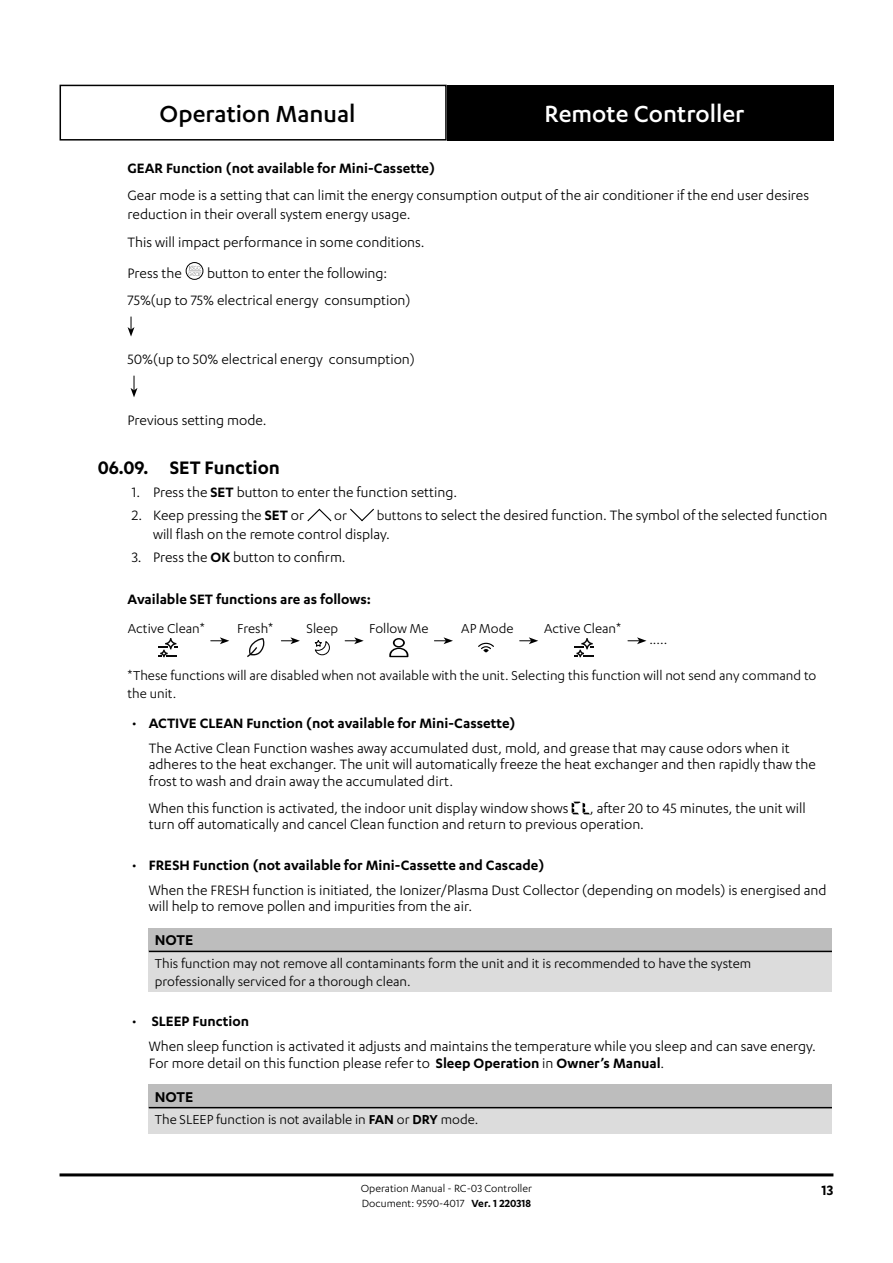
<style>
.page{position:relative;width:893px;height:1263px;background:#fff}
.page>*{position:absolute;margin:0;border:0;box-sizing:border-box;transform-origin:0 0}
.t1{font:500 27px "Karbon";color:#fff}
.t2{font:500 27px "Karbon";color:#000}
.t3{font:600 21px "Karbon";color:#000}
.NOTES_Title{font:600 16.5px "Karbon";color:#000}
.Paragraph_under_bull{font:15.75px/16.5px "Karbon";color:#000}
.Paragraph_2__Sub{font:15.75px/18.9px "Karbon";color:#000}
.Paragraph_02__Sub__B{font:600 15.75px "Karbon";color:#000}
.NOTES_Content{font:15px/18px "Karbon";color:#000}
.TABLE_Content_Regula{font:15px "Karbon";color:#000}
.t4{font:12px/14.4px "Karbon";color:#000}
.s1{font-weight:600}
.s2{font-size:15px}
.s3{font-weight:400}
</style>
<div class="page">
<hr style="left:60px;top:1173px;width:773px;height:3px;background:#000">
<div style="left:60px;top:85px;width:387px;height:56px;border:2px solid #000"></div>
<div style="left:447px;top:85px;width:386px;height:56px;background:#000"></div>
<div style="left:186px;top:262px;width:17px;height:18px;border:1px solid #000;border-radius:50%"></div>
<svg style="left:188px;top:266px;width:13px;height:10px"></svg>
<svg style="left:128px;top:317px;width:6px;height:20px"></svg>
<svg style="left:131px;top:376px;width:6px;height:21px"></svg>
<svg style="left:307px;top:508px;width:25px;height:14px"></svg>
<svg style="left:350px;top:508px;width:24px;height:14px"></svg>
<svg style="left:211px;top:637px;width:18px;height:7px"></svg>
<svg style="left:281px;top:637px;width:19px;height:7px"></svg>
<svg style="left:345px;top:637px;width:19px;height:7px"></svg>
<svg style="left:434px;top:637px;width:19px;height:7px"></svg>
<svg style="left:520px;top:637px;width:18px;height:7px"></svg>
<svg style="left:628px;top:637px;width:18px;height:7px"></svg>
<svg style="left:158px;top:638px;width:19px;height:19px"></svg>
<svg style="left:247px;top:638px;width:18px;height:19px"></svg>
<svg style="left:314px;top:640px;width:16px;height:15px"></svg>
<svg style="left:389px;top:638px;width:19px;height:19px"></svg>
<svg style="left:478px;top:642px;width:16px;height:11px"></svg>
<svg style="left:574px;top:638px;width:20px;height:19px"></svg>
<svg style="left:572px;top:802px;width:18px;height:12px"></svg>
<div style="left:149px;top:928px;width:683px;height:23px;background:#bdbdbd"></div>
<div style="left:149px;top:951px;width:683px;height:41px;background:#dcdcdc"></div>
<hr style="left:149px;top:951px;width:683px;height:1px;background:#000">
<div style="left:149px;top:1084px;width:683px;height:24px;background:#bdbdbd"></div>
<div style="left:149px;top:1108px;width:683px;height:25px;background:#dcdcdc"></div>
<hr style="left:149px;top:1107px;width:683px;height:1px;background:#000">
<h1 class="t2" style="left:160px;top:98px;width:197px">Operation Manual</h1>
<h1 class="t1" style="left:545px;top:99px;width:201px">Remote Controller</h1>
<p class="Paragraph_02__Sub__B" style="left:128px;top:159px;width:309px">GEAR Function (not available for Mini-Cassette)</p>
<p class="Paragraph_2__Sub" style="left:128px;top:186px;width:683px">Gear mode is a setting that can limit the energy consumption output of the air conditioner if the end user desires reduction in their overall system energy usage.</p>
<p class="Paragraph_2__Sub" style="left:128px;top:232px;width:299px">This will impact performance in some conditions.</p>
<p class="Paragraph_2__Sub" style="left:128px;top:263px;width:56px">Press the</p>
<p class="Paragraph_2__Sub" style="left:207px;top:263px;width:182px">button to enter the following:</p>
<p class="Paragraph_2__Sub" style="left:128px;top:290px;width:284px">75%(up to 75% electrical energy consumption)</p>
<p class="Paragraph_2__Sub" style="left:128px;top:349px;width:289px">50%(up to 50% electrical energy consumption)</p>
<p class="Paragraph_2__Sub" style="left:128px;top:410px;width:141px">Previous setting mode.</p>
<p class="t3" style="left:98px;top:455px;width:184px">06.09. SET Function</p>
<p class="Paragraph_under_bull" style="left:132px;top:483px;width:327px">1. Press the <span class="s1">SET</span> button to enter the function setting.</p>
<p class="Paragraph_under_bull" style="left:132px;top:506px;width:174px">2. Keep pressing the <span class="s1">SET</span> or</p>
<p class="NOTES_Content" style="left:334px;top:506px;width:14px">or</p>
<p class="Paragraph_under_bull" style="left:153px;top:505px;width:676px;line-height:18.9px;text-indent:224px"><span class="s2">buttons</span> to select the desired function. The symbol of the selected function will flash on the remote control display.</p>
<p class="Paragraph_under_bull" style="left:132px;top:548px;width:215px">3. Press the <span class="s1">OK</span> button to confirm.</p>
<p class="Paragraph_02__Sub__B" style="left:128px;top:591px;width:245px">Available SET functions are as follows:</p>
<p class="TABLE_Content_Regula" style="left:128px;top:620px;width:79px">Active Clean*</p>
<p class="TABLE_Content_Regula" style="left:237px;top:620px;width:38px">Fresh*</p>
<p class="TABLE_Content_Regula" style="left:307px;top:620px;width:33px">Sleep</p>
<p class="TABLE_Content_Regula" style="left:369px;top:620px;width:61px">Follow Me</p>
<p class="TABLE_Content_Regula" style="left:461px;top:620px;width:54px">AP Mode</p>
<p class="TABLE_Content_Regula" style="left:544px;top:620px;width:79px">Active Clean*</p>
<p class="TABLE_Content_Regula" style="left:649px;top:631px;width:19px">.....</p>
<p class="NOTES_Content" style="left:128px;top:666px;width:690px">*These functions will are disabled when not available with the unit. Selecting this function will not send any command to the unit.</p>
<p class="Paragraph_02__Sub__B" style="left:132px;top:714px;width:385px"><span class="s3">•</span> ACTIVE CLEAN Function (not available for Mini-Cassette)</p>
<p class="Paragraph_under_bull" style="left:149px;top:739px;width:668px">The Active Clean Function washes away accumulated dust, mold, and grease that may cause odors when it adheres to the heat exchanger. The unit will automatically freeze the heat exchanger and then rapidly thaw the frost to wash and drain away the accumulated dirt.</p>
<p class="Paragraph_under_bull" style="left:149px;top:799px;width:421px">When this function is activated, the indoor unit display window shows</p>
<p class="Paragraph_under_bull" style="left:149px;top:799px;width:658px;text-indent:441px">, after 20 to 45 minutes, the unit will turn off automatically and cancel Clean function and return to previous operation.</p>
<p class="Paragraph_02__Sub__B" style="left:132px;top:856px;width:414px"><span class="s3">•</span> FRESH Function (not available for Mini-Cassette and Cascade)</p>
<p class="Paragraph_under_bull" style="left:149px;top:881px;width:679px">When the FRESH function is initiated, the Ionizer/Plasma Dust Collector (depending on models) is energised and will help to remove pollen and impurities from the air.</p>
<p class="NOTES_Title" style="left:155px;top:931px;width:40px">NOTE</p>
<p class="NOTES_Content" style="left:155px;top:954px;width:598px">This function may not remove all contaminants form the unit and it is recommended to have the system professionally serviced for a thorough clean.</p>
<p class="Paragraph_02__Sub__B" style="left:132px;top:1012px;width:119px"><span class="s3">•</span> SLEEP Function</p>
<p class="Paragraph_under_bull" style="left:149px;top:1038px;width:668px">When sleep function is activated it adjusts and maintains the temperature while you sleep and can save energy.<br>For more detail on this function please refer to <span class="s1">Sleep Operation</span> in <span class="s1">Owner’s Manual</span>.</p>
<p class="NOTES_Title" style="left:155px;top:1087px;width:40px">NOTE</p>
<p class="NOTES_Content" style="left:155px;top:1110px;width:325px">The SLEEP function is not available in <span class="s1">FAN</span> or <span class="s1">DRY</span> mode.</p>
<p class="t4" style="left:361px;top:1181px;width:173px">Operation Manual - RC-03 Controller<br>Document: 9590-4017 <span class="s1">Ver. 1 220318</span></p>
<p class="Paragraph_02__Sub__B" style="left:822px;top:1181px;width:13px">13</p>
</div>
